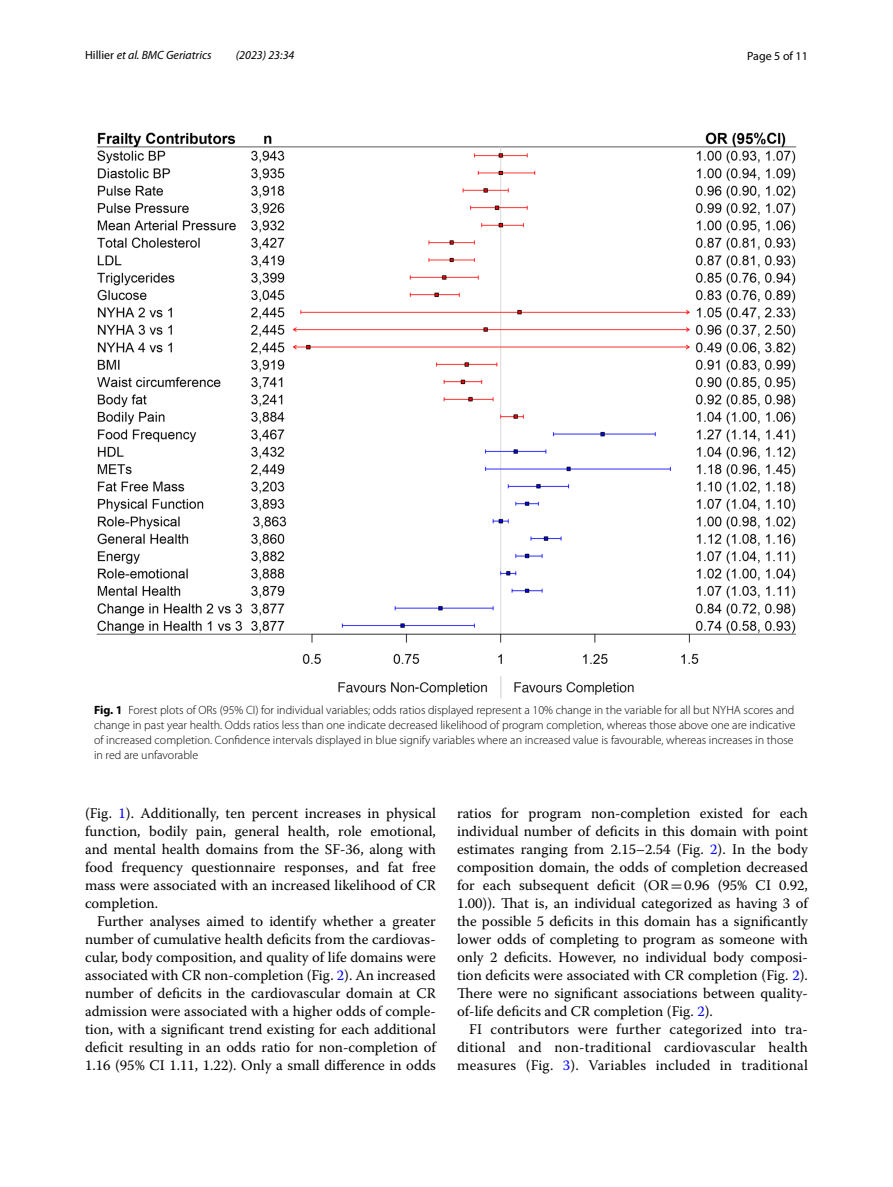
<style>
.page{position:relative;width:893px;height:1187px;background:#fff}
.page>*{position:absolute;margin:0;border:0;box-sizing:border-box;transform-origin:0 0}
.t1{font:14.7px/18px "Warnock Pro";color:#000;text-align:justify}
.t2{font:300 12px/15px "Myriad Pro";color:#000}
.t3{font:italic 12px "Myriad Pro";color:#000}
.t4{font:12px "Myriad Pro";color:#000}
.s1{font-style:normal}
.s2{font-weight:700}
.s3{color:#00f}
.s4{font-family:"MTSY"}
</style>
<div class="page">
<img style="left:96px;top:133px;width:701px;height:565px">
<p class="t3" style="left:85px;top:48px;width:128px"><span class="s1">Hillier</span> et al. BMC Geriatrics</p>
<p class="t3" style="left:236px;top:48px;width:60px">(2023) 23:34</p>
<p class="t4" style="left:747px;top:48px;width:62px">Page 5 of 11</p>
<p class="t2" style="left:94px;top:702px;width:703px"><span class="s2">Fig. 1</span> Forest plots of ORs (95% CI) for individual variables; odds ratios displayed represent a 10% change in the variable for all but NYHA scores and change in past year health. Odds ratios less than one indicate decreased likelihood of program completion, whereas those above one are indicative of increased completion. Confidence intervals displayed in blue signify variables where an increased value is favourable, whereas increases in those in red are unfavorable</p>
<p class="t1" style="left:85px;top:803px;width:352px">(Fig. <span class="s3">1</span>). Additionally, ten percent increases in physical function, bodily pain, general health, role emotional, and mental health domains from the SF-36, along with food frequency questionnaire responses, and fat free mass were associated with an increased likelihood of CR completion.</p>
<p class="t1" style="left:85px;top:911px;width:352px;text-indent:12px">Further analyses aimed to identify whether a greater number of cumulative health deficits from the cardiovas&shy;cular, body composition, and quality of life domains were associated with CR non-completion (Fig. <span class="s3">2</span>). An increased number of deficits in the cardiovascular domain at CR admission were associated with a higher odds of comple&shy;tion, with a significant trend existing for each additional deficit resulting in an odds ratio for non-completion of 1.16 (95% CI 1.11, 1.22). Only a small difference in odds</p>
<p class="t1" style="left:457px;top:803px;width:352px">ratios for program non-completion existed for each individual number of deficits in this domain with point estimates ranging from 2.15–2.54 (Fig. <span class="s3">2</span>). In the body composition domain, the odds of completion decreased for each subsequent deficit (OR<span class="s4">=</span>0.96 (95% CI 0.92, 1.00)). That is, an individual categorized as having 3 of the possible 5 deficits in this domain has a significantly lower odds of completing to program as someone with only 2 deficits. However, no individual body composi&shy;tion deficits were associated with CR completion (Fig. <span class="s3">2</span>).<br>There were no significant associations between quality&shy;of-life deficits and CR completion (Fig. <span class="s3">2</span>).</p>
<p class="t1" style="left:457px;top:1019px;width:352px;text-indent:12px">FI contributors were further categorized into tra&shy;ditional and non-traditional cardiovascular health measures (Fig. <span class="s3">3</span>). Variables included in traditional</p>
</div>
